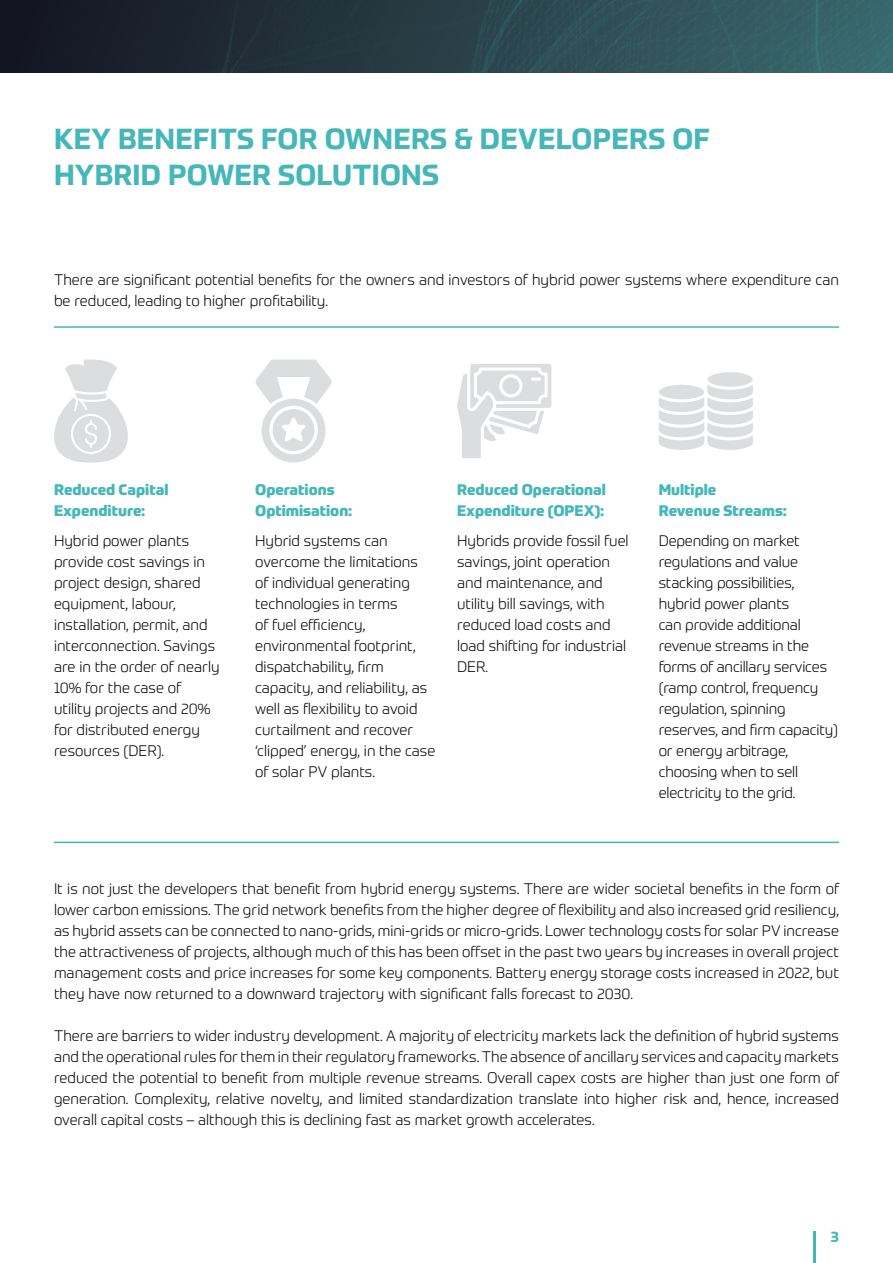
<style>
.page{position:relative;width:893px;height:1263px;background:#fff}
.page>*{position:absolute;margin:0;border:0;box-sizing:border-box;transform-origin:0 0}
.t1{font:700 28.5px/36px "Prometo";letter-spacing:.01em;color:#45b7b8}
.t2{font:300 15px/21px "Prometo W04";color:#000}
.t3{font:800 15px/21px "Prometo";color:#45b7b8}
.t4{font:700 15px "Prometo W02";color:#45b7b8}
</style>
<div class="page">
<img style="left:0;top:0;width:893px;height:73px">
<hr style="left:54px;top:326px;width:785px;height:2px;background:#45b7b8">
<hr style="left:54px;top:842px;width:785px;height:1px;background:#45b7b8">
<svg style="left:54px;top:359px;width:74px;height:104px"></svg>
<svg style="left:255px;top:360px;width:77px;height:103px"></svg>
<svg style="left:457px;top:364px;width:94px;height:94px"></svg>
<div style="left:502px;top:377px;width:17px;height:17px;background:#dcddde;border-radius:50%"></div>
<svg style="left:658px;top:372px;width:95px;height:78px"></svg>
<hr style="left:813px;top:1231px;width:3px;height:32px;background:#45b7b8">
<h1 class="t1" style="left:54px;top:121px;width:657px">KEY BENEFITS FOR OWNERS &amp; DEVELOPERS OF<br>HYBRID POWER SOLUTIONS</h1>
<p class="t2" style="left:54px;top:269px;width:786px">There are significant potential benefits for the owners and investors of hybrid power systems where expenditure can be reduced, leading to higher profitability.</p>
<p class="t3" style="left:54px;top:479px;width:116px">Reduced Capital<br>Expenditure:</p>
<p class="t2" style="left:54px;top:530px;width:167px">Hybrid power plants provide cost savings in project design, shared equipment, labour, installation, permit, and interconnection. Savings are in the order of nearly<br>10% for the case of utility projects and 20% for distributed energy resources (DER).</p>
<p class="t3" style="left:255px;top:479px;width:98px">Operations<br>Optimisation:</p>
<p class="t2" style="left:255px;top:530px;width:182px">Hybrid systems can overcome the limitations<br>of individual generating technologies in terms<br>of fuel efficiency, environmental footprint, dispatchability, firm capacity, and reliability, as well as flexibility to avoid curtailment and recover ‘clipped’ energy, in the case of solar PV plants.</p>
<p class="t3" style="left:457px;top:479px;width:150px">Reduced Operational<br>Expenditure (OPEX):</p>
<p class="t2" style="left:457px;top:530px;width:173px">Hybrids provide fossil fuel savings, joint operation and maintenance, and utility bill savings, with reduced load costs and load shifting for industrial<br>DER.</p>
<p class="t3" style="left:659px;top:479px;width:129px">Multiple<br>Revenue Streams:</p>
<p class="t2" style="left:659px;top:530px;width:181px">Depending on market regulations and value stacking possibilities, hybrid power plants<br>can provide additional revenue streams in the forms of ancillary services (ramp control, frequency regulation, spinning reserves, and firm capacity) or energy arbitrage, choosing when to sell electricity to the grid.</p>
<p class="t2" style="left:54px;top:878px;width:786px;text-align:justify">It is not just the developers that benefit from hybrid energy systems. There are wider societal benefits in the form of lower carbon emissions. The grid network benefits from the higher degree of flexibility and also increased grid resiliency, as hybrid assets can be connected to nano-grids, mini-grids or micro-grids. Lower technology costs for solar PV increase the attractiveness of projects, although much of this has been offset in the past two years by increases in overall project management costs and price increases for some key components. Battery energy storage costs increased in 2022, but they have now returned to a downward trajectory with significant falls forecast to 2030.</p>
<p class="t2" style="left:54px;top:1025px;width:786px;text-align:justify">There are barriers to wider industry development. A majority of electricity markets lack the definition of hybrid systems and the operational rules for them in their regulatory frameworks. The absence of ancillary services and capacity markets reduced the potential to benefit from multiple revenue streams. Overall capex costs are higher than just one form of generation. Complexity, relative novelty, and limited standardization translate into higher risk and, hence, increased overall capital costs – although this is declining fast as market growth accelerates.</p>
<p class="t4" style="left:831px;top:1227px;width:10px">3</p>
</div>
